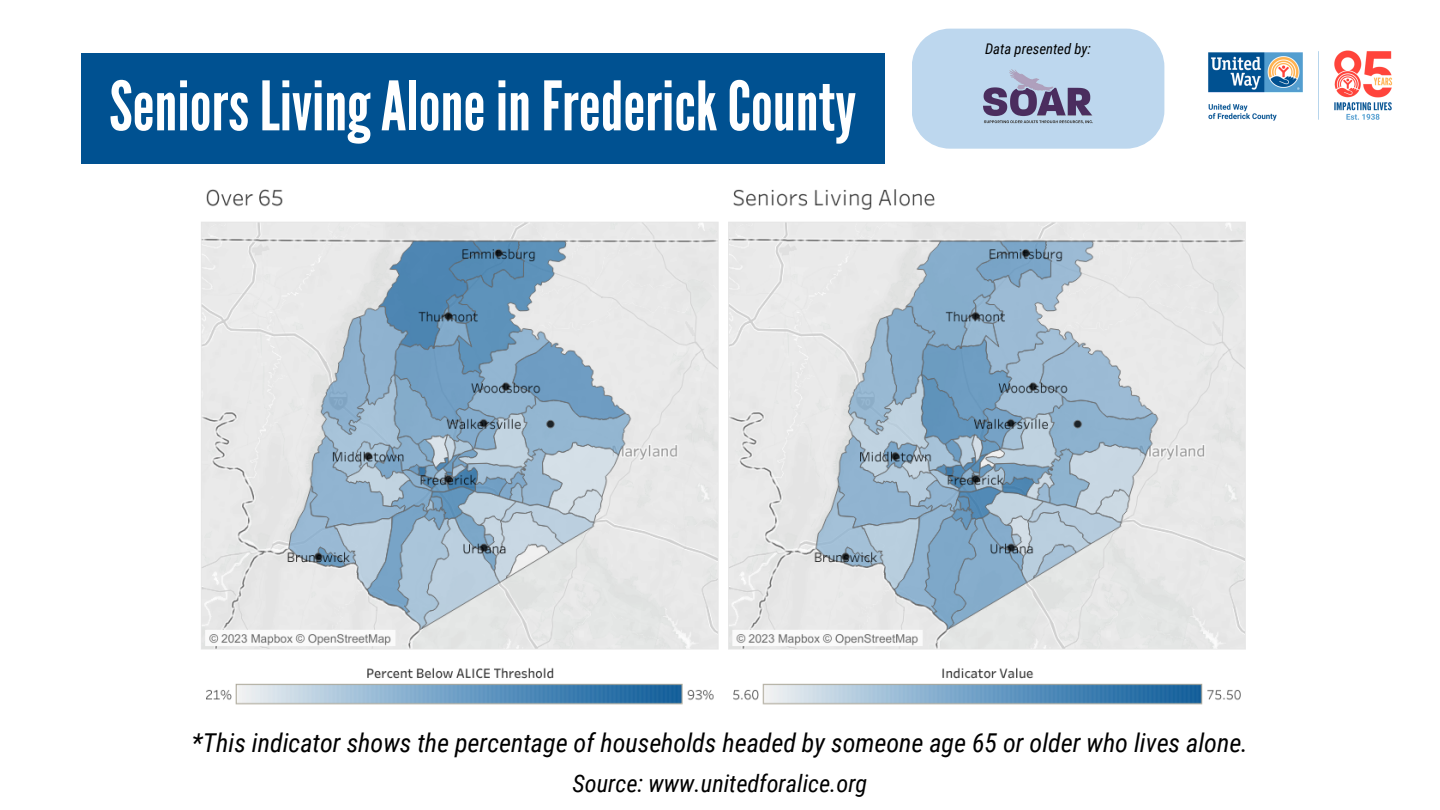
<style>
.page{position:relative;width:1440px;height:810px;background:#fff}
.page>*{position:absolute;margin:0;border:0;box-sizing:border-box;transform-origin:0 0}
.t1{font:68px "League Gothic";color:#fff}
.t2{font:italic 26px "Roboto Condensed";color:#000}
.t3{font:italic 24.2px "Roboto Condensed";color:#000}
.t4{font:italic 14.7px "Roboto Condensed";color:#000}
</style>
<div class="page">
<div style="left:81px;top:53px;width:803px;height:110px;background:#005191"></div>
<img style="left:1208px;top:50px;width:185px;height:71px">
<img style="left:201px;top:189px;width:1045px;height:516px">
<div style="left:912px;top:29px;width:252px;height:120px;background:#bdd7ee"></div>
<img style="left:979px;top:68px;width:118px;height:58px">
<p class="t1" style="left:109px;top:67px;width:749px">SeniorsLivingAloneinFrederickCounty</p>
<p class="t4" style="left:985px;top:41px;width:107px">Data presented by:</p>
<p class="t2" style="left:192px;top:728px;width:1058px">*This indicator shows the percentage of households headed by someone age 65 or older who lives alone.</p>
<p class="t3" style="left:573px;top:769px;width:296px">Source: www.unitedforalice.org</p>
</div>
